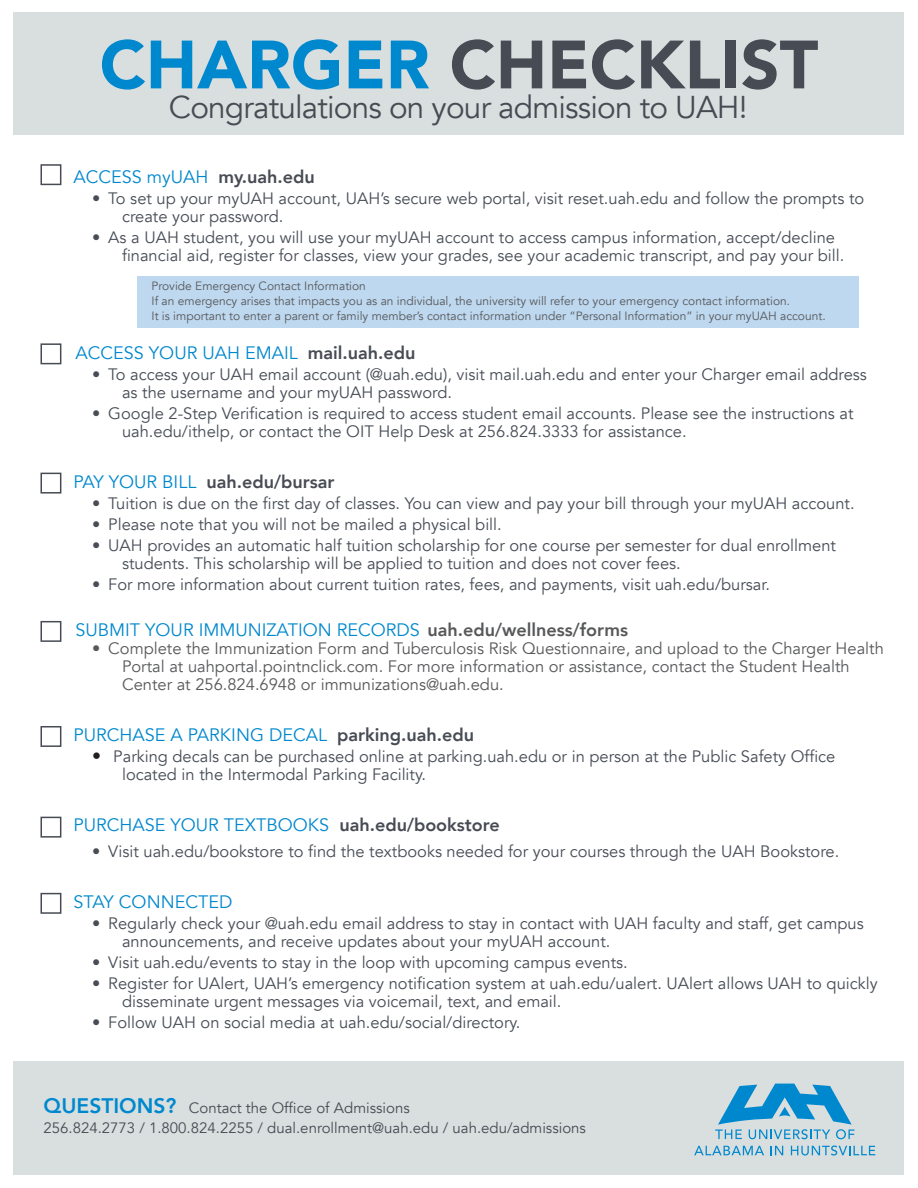
<style>
.page{position:relative;width:918px;height:1188px;background:#fff}
.page>*{position:absolute;margin:0;border:0;box-sizing:border-box;transform-origin:0 0}
.t1{font:900 67.5px "Avenir";color:#464b54}
.t2{font:31.5px "Avenir";letter-spacing:-.025em;color:#464b54}
.t3{font:18px "Avenir";color:#0088ce}
.t4{font:800 18px "Avenir";color:#464b54}
.t5{font:16.5px/18px "Avenir";color:#474c55}
.t6{font:16.5px/18px "Avenir";color:#57585a}
.t7{font:15px/19.5px "Avenir";color:#464b54}
.t8{font:12px/15px "Avenir";color:#57585a}
.s1{color:#0088ce}
.s2{font-weight:800;color:#464b54}
.s3{font-weight:400;color:#0088ce}
.s4{font-weight:800;color:#57585a}
.s5{font-size:18px;color:#231f20}
.s6{font-weight:800;font-size:21px;color:#0088ce}
</style>
<div class="page">
<div style="left:137px;top:277px;width:722px;height:51px;background:#bed8ef"></div>
<div style="left:40px;top:164px;width:21px;height:21px;border:2px solid #464b54"></div>
<div style="left:40px;top:343px;width:21px;height:21px;border:2px solid #464b54"></div>
<div style="left:40px;top:473px;width:21px;height:21px;border:2px solid #464b54"></div>
<div style="left:40px;top:621px;width:21px;height:21px;border:2px solid #464b54"></div>
<div style="left:40px;top:817px;width:21px;height:21px;border:2px solid #464b54"></div>
<div style="left:40px;top:726px;width:21px;height:21px;border:2px solid #464b54"></div>
<div style="left:14px;top:12px;width:890px;height:123px;background:#d9dfdf"></div>
<div style="left:14px;top:1061px;width:890px;height:113px;background:#d9dfdf"></div>
<div style="left:40px;top:893px;width:21px;height:21px;border:2px solid #464b54"></div>
<svg style="left:715px;top:1084px;width:140px;height:55px"></svg>
<svg style="left:694px;top:1146px;width:70px;height:9px"></svg>
<svg style="left:771px;top:1146px;width:12px;height:9px"></svg>
<svg style="left:791px;top:1145px;width:84px;height:11px"></svg>
<p class="t1" style="left:100px;top:7px;width:720px"><span class="s1">CHARGER</span> CHECKLIST</p>
<p class="t2" style="left:169px;top:88px;width:580px">Congratulations on your admission to UAH!</p>
<p class="t3" style="left:74px;top:166px;width:243px">ACCESS myUAH <span class="s2">my.uah.edu</span></p>
<p class="t5" style="left:122px;top:190px;width:744px;text-indent:-30px">• To set up your myUAH account, UAH’s secure web portal, visit reset.uah.edu and follow the prompts to create your password.</p>
<p class="t5" style="left:122px;top:229px;width:724px;text-indent:-30px">• As a UAH student, you will use your myUAH account to access campus information, accept/decline financial aid, register for classes, view your grades, see your academic transcript, and pay your bill.</p>
<p class="t8" style="left:152px;top:278px;width:216px">Provide Emergency Contact Information</p>
<p class="t8" style="left:152px;top:293px;width:676px">If an emergency arises that impacts you as an individual, the university will refer to your emergency contact information.<br>It is important to enter a parent or family member’s contact information under “Personal Information” in your myUAH account.</p>
<p class="t3" style="left:76px;top:342px;width:341px">ACCESS YOUR UAH EMAIL <span class="s2">mail.uah.edu</span></p>
<p class="t5" style="left:122px;top:365px;width:746px;text-indent:-30px">• To access your UAH email account (@uah.edu), visit mail.uah.edu and enter your Charger email address as the username and your myUAH password.</p>
<p class="t5" style="left:122px;top:404px;width:733px;text-indent:-30px">• Google 2-Step Verification is required to access student email accounts. Please see the instructions at uah.edu/ithelp, or contact the OIT Help Desk at 256.824.3333 for assistance.</p>
<p class="t4" style="left:74px;top:467px;width:262px"><span class="s3">PAY YOUR BILL</span> uah.edu/bursar</p>
<p class="t5" style="left:92px;top:494px;width:764px">• Tuition is due on the first day of classes. You can view and pay your bill through your myUAH account.</p>
<p class="t5" style="left:92px;top:515px;width:411px">• Please note that you will not be mailed a physical bill.</p>
<p class="t5" style="left:122px;top:536px;width:716px;text-indent:-30px">• UAH provides an automatic half tuition scholarship for one course per semester for dual enrollment students. This scholarship will be applied to tuition and does not cover fees.</p>
<p class="t5" style="left:92px;top:575px;width:679px">• For more information about current tuition rates, fees, and payments, visit uah.edu/bursar.</p>
<p class="t3" style="left:76px;top:619px;width:554px">SUBMIT YOUR IMMUNIZATION RECORDS <span class="s4">uah.edu/wellness/forms</span></p>
<p class="t6" style="left:122px;top:640px;width:763px;text-indent:-30px">• Complete the Immunization Form and Tuberculosis Risk Questionnaire, and upload to the Charger Health<br>Portal at uahportal.pointnclick.com. For more information or assistance, contact the Student Health<br>Center at 256.824.6948 or immunizations@uah.edu.</p>
<p class="t3" style="left:74px;top:724px;width:402px">PURCHASE A PARKING DECAL <span class="s2">parking.uah.edu</span></p>
<p class="t5" style="left:122px;top:748px;width:715px;text-indent:-30px"><span class="s5">•</span> Parking decals can be purchased online at parking.uah.edu or in person at the Public Safety Office located in the Intermodal Parking Facility.</p>
<p class="t3" style="left:74px;top:814px;width:428px">PURCHASE YOUR TEXTBOOKS <span class="s2">uah.edu/bookstore</span></p>
<p class="t5" style="left:92px;top:842px;width:749px">• Visit uah.edu/bookstore to find the textbooks needed for your courses through the UAH Bookstore.</p>
<p class="t3" style="left:74px;top:891px;width:160px">STAY CONNECTED</p>
<p class="t5" style="left:122px;top:914px;width:743px;text-indent:-30px">• Regularly check your @uah.edu email address to stay in contact with UAH faculty and staff, get campus announcements, and receive updates about your myUAH account.</p>
<p class="t5" style="left:92px;top:953px;width:537px">• Visit uah.edu/events to stay in the loop with upcoming campus events.</p>
<p class="t5" style="left:122px;top:974px;width:757px;text-indent:-30px">• Register for UAlert, UAH’s emergency notification system at uah.edu/ualert. UAlert allows UAH to quickly disseminate urgent messages via voicemail, text, and email.</p>
<p class="t5" style="left:92px;top:1013px;width:430px">• Follow UAH on social media at uah.edu/social/directory.</p>
<p class="t7" style="left:44px;top:1099px;width:544px"><span class="s6">QUESTIONS?</span> Contact the Office of Admissions<br>256.824.2773 / 1.800.824.2255 / dual.enrollment@uah.edu / uah.edu/admissions</p>
</div>
